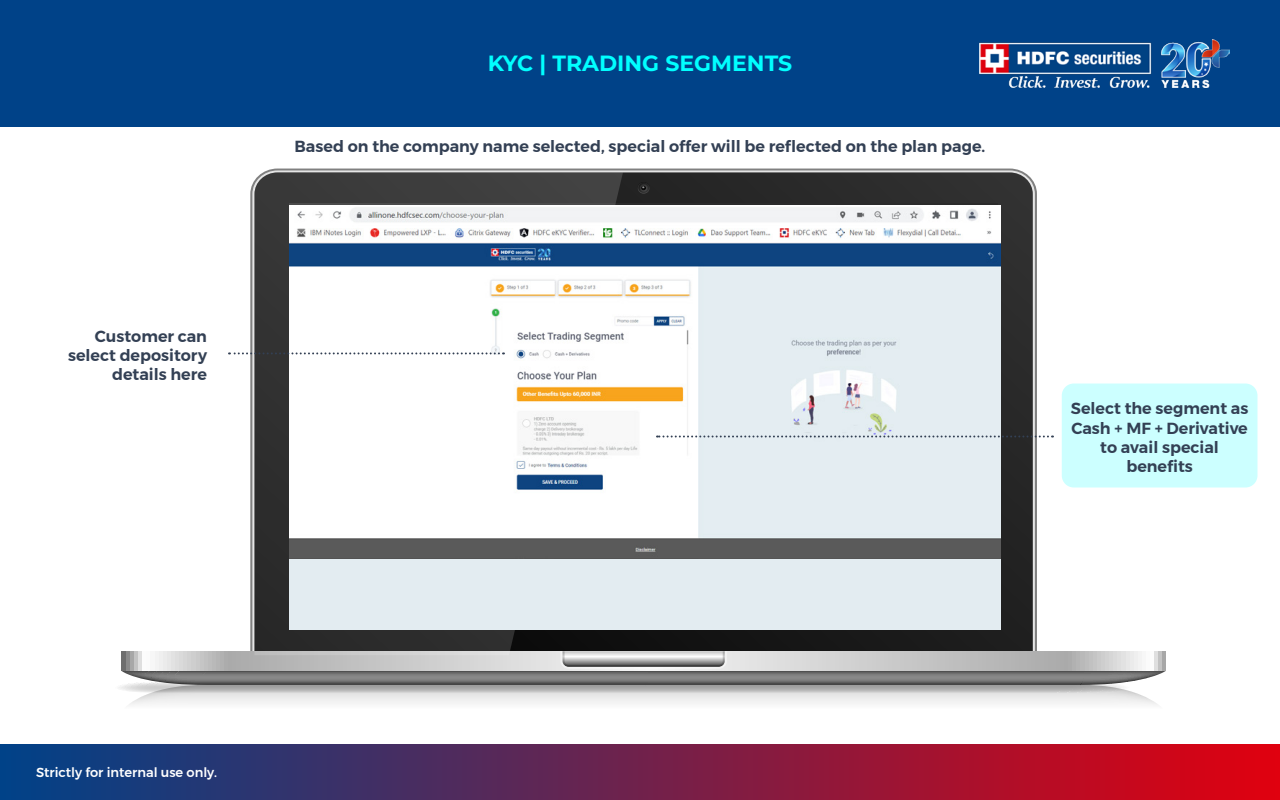
<style>
.page{position:relative;width:1280px;height:800px;background:#fff}
.page>*{position:absolute;margin:0;border:0;box-sizing:border-box;transform-origin:0 0}
.t1{font:700 22px "Montserrat";color:#0ff}
.t2{font:600 16px/19.2px "Montserrat";color:#334054;text-align:center}
.t3{font:500 13px "Montserrat";color:#fff}
</style>
<div class="page">
<div style="left:0;top:0;width:1280px;height:127px;background:#004288"></div>
<img style="left:980px;top:39px;width:250px;height:49px">
<div style="left:0;top:744px;width:1280px;height:56px;background:linear-gradient(to right,#004288,#e0010f)"></div>
<svg style="left:623px;top:172px;width:410px;height:479px;background:#262626"></svg>
<svg style="left:119px;top:651px;width:1047px;height:54px"></svg>
<svg style="left:637px;top:182px;width:13px;height:12px"></svg>
<svg style="left:254px;top:172px;width:369px;height:483px;background:#3b3b3b"></svg>
<div style="left:289px;top:205px;width:712px;height:425px;background:#e3ecf1"></div>
<img style="left:289px;top:205px;width:712px;height:353px">
<div style="left:1062px;top:384px;width:196px;height:104px;background:#cff;border-radius:12px"></div>
<svg style="left:229px;top:352px;width:275px;height:2px"></svg>
<svg style="left:657px;top:436px;width:396px;height:2px"></svg>
<p class="t2" style="left:68px;top:326px;width:141px;text-align:right">Customer can select depository details here</p>
<h1 class="t1" style="left:488px;top:49px;width:306px">KYC | TRADING SEGMENTS</h1>
<p class="t2" style="left:295px;top:137px;width:692px">Based on the company name selected, special offer will be reflected on the plan page.</p>
<p class="t2" style="left:1071px;top:399px;width:179px">Select the segment as<br>Cash + MF + Derivative to avail special benefits</p>
<p class="t3" style="left:36px;top:762px;width:183px">Strictly for internal use only.</p>
</div>
